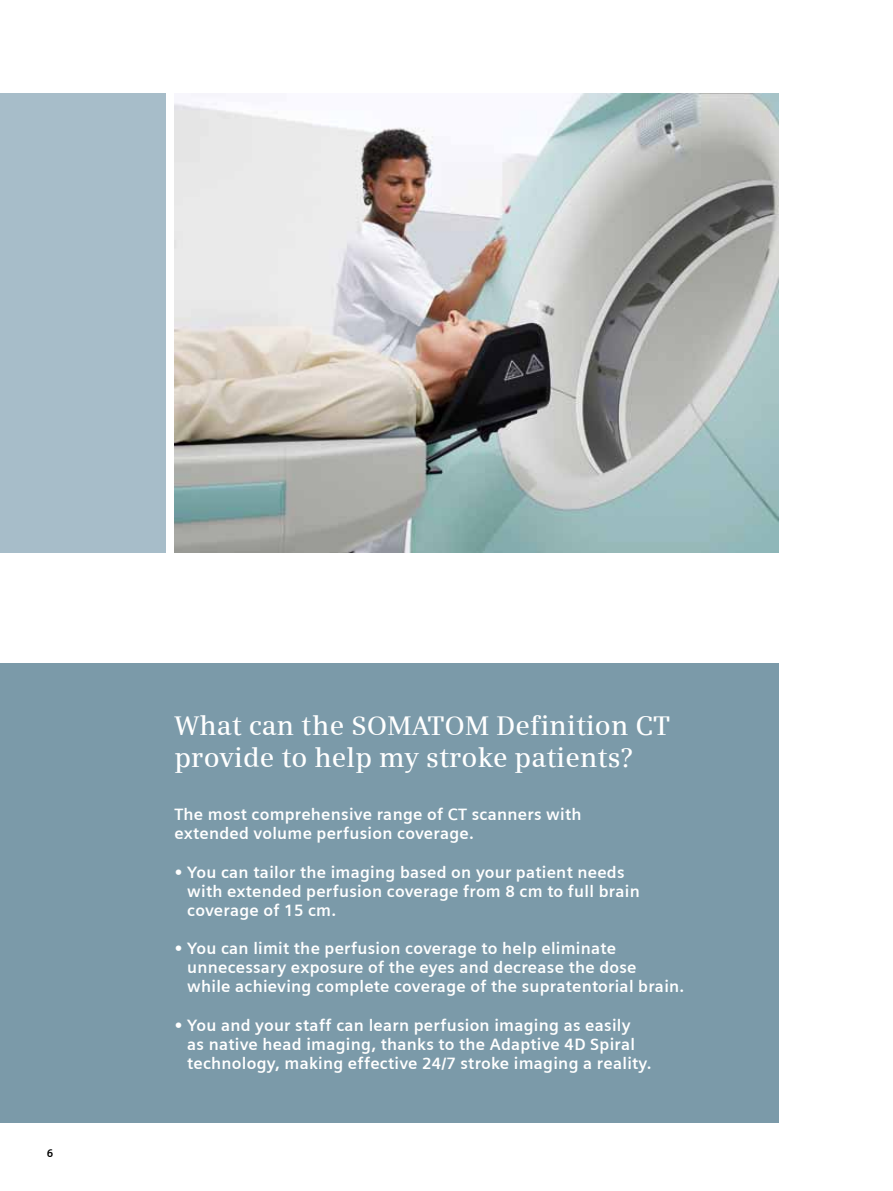
<style>
.page{position:relative;width:893px;height:1191px;background:#fff}
.page>*{position:absolute;margin:0;border:0;box-sizing:border-box;transform-origin:0 0}
.t1{font:600 27px/32px "Siemens Serif";letter-spacing:.005em;color:#fff}
.t2{font:700 16.5px/19.2px "Siemens Sans";letter-spacing:.015em;color:#fff}
.t3{font:700 11.25px "Siemens Sans";color:#000}
</style>
<div class="page">
<img style="left:174px;top:94px;width:604px;height:459px">
<div style="left:0;top:94px;width:166px;height:459px;background:#a7bdc9"></div>
<div style="left:0;top:663px;width:778px;height:460px;background:#7b9aa9"></div>
<p class="t3" style="left:47px;top:1146px;width:8px">6</p>
<h1 class="t1" style="left:174px;top:709px;width:497px">What can the SOMATOM Definition CT provide to help my stroke patients?</h1>
<p class="t2" style="left:174px;top:805px;width:409px">The most comprehensive range of CT scanners with extended volume perfusion coverage.</p>
<p class="t2" style="left:187px;top:862px;width:454px;text-indent:-13px">• You can tailor the imaging based on your patient needs with extended perfusion coverage from 8 cm to full brain coverage of 15 cm.</p>
<p class="t2" style="left:187px;top:939px;width:499px;text-indent:-13px">• You can limit the perfusion coverage to help eliminate unnecessary exposure of the eyes and decrease the dose<br>while achieving complete coverage of the supratentorial brain.</p>
<p class="t2" style="left:187px;top:1015px;width:466px;text-indent:-13px">• You and your staff can learn perfusion imaging as easily<br>as native head imaging, thanks to the Adaptive 4D Spiral technology, making effective 24/7 stroke imaging a reality.</p>
</div>
